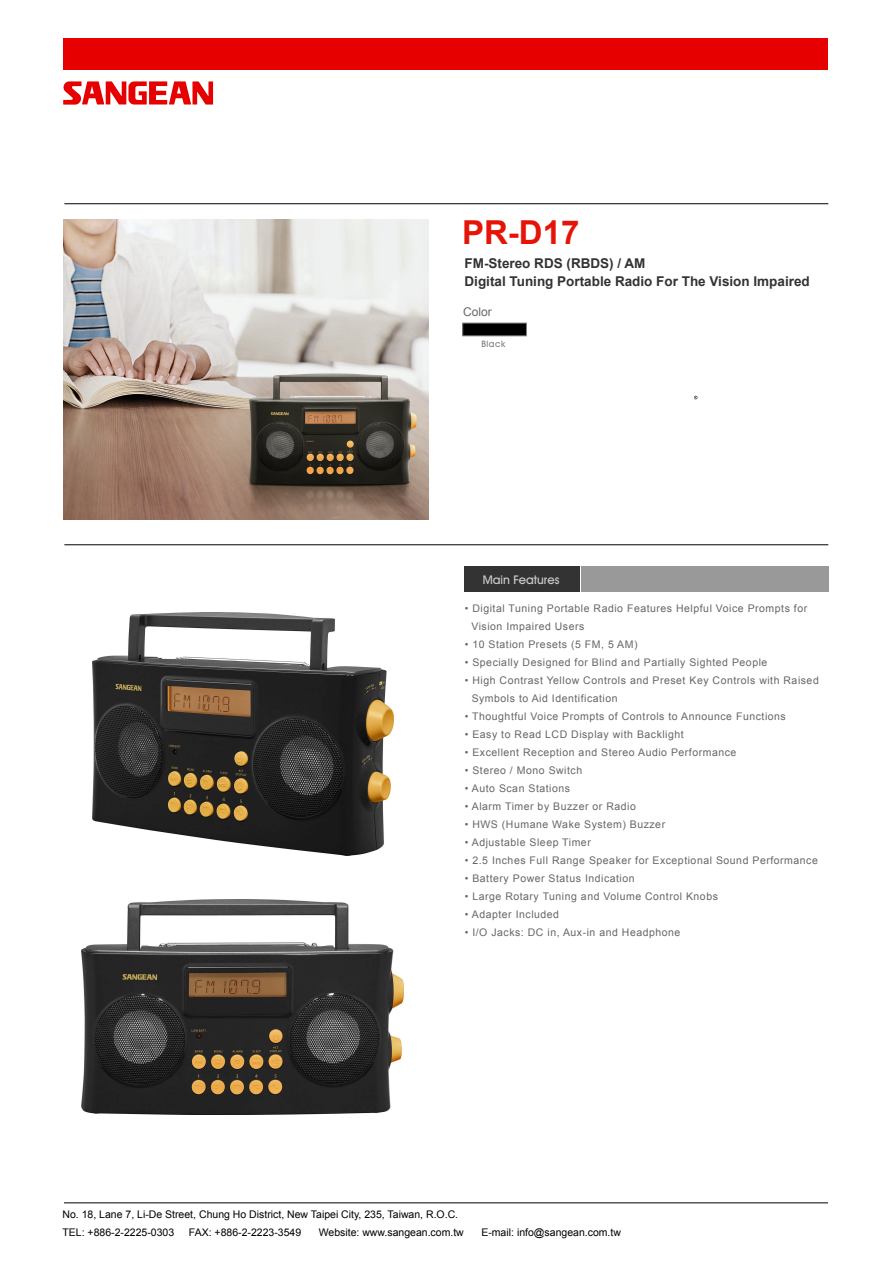
<style>
.page{position:relative;width:893px;height:1263px;background:#fff}
.page>*{position:absolute;margin:0;border:0;box-sizing:border-box;transform-origin:0 0}
.t1{font:700 33px "Arial";color:#e61407}
.t2{font:700 13.5px/18px "Arial";color:#333}
.t3{font:500 12px "Avant Garde IT Cby BT";color:#ccc}
.t4{font:12px "Arial";color:#666}
.t5{font:10.5px/18px "Arial";letter-spacing:.05em;color:#666}
.t6{font:10.5px/18px "Arial";color:#000}
.t7{font:500 9px "Avant Garde IT Cby BT";letter-spacing:.05em;color:#7f7f7f}
</style>
<div class="page">
<img style="left:63px;top:219px;width:366px;height:300px">
<div style="left:64px;top:38px;width:764px;height:32px;background:#e60000"></div>
<hr style="left:64px;top:544px;width:764px;height:1px;background:#000">
<hr style="left:64px;top:1202px;width:764px;height:1px;background:#000">
<svg style="left:63px;top:81px;width:150px;height:24px"></svg>
<div style="left:465px;top:566px;width:115px;height:26px;background:#333"></div>
<div style="left:581px;top:566px;width:247px;height:26px;background:#999"></div>
<hr style="left:64px;top:203px;width:764px;height:1px;background:#000">
<div style="left:462px;top:323px;width:65px;height:13px;background:#000001;border:1px solid #7f7f7f"></div>
<img style="left:92px;top:612px;width:301px;height:243px">
<img style="left:82px;top:900px;width:322px;height:214px">
<h1 class="t1" style="left:462px;top:210px;width:119px">PR-D17</h1>
<p class="t2" style="left:464px;top:254px;width:347px">FM-Stereo RDS (RBDS) / AM<br>Digital Tuning Portable Radio For The Vision Impaired</p>
<p class="t4" style="left:463px;top:304px;width:30px">Color</p>
<p class="t7" style="left:482px;top:339px;width:25px">Black</p>
<p class="t3" style="left:483px;top:572px;width:78px">Main Features</p>
<p class="t5" style="left:471px;top:599px;width:337px;text-indent:-7px">• Digital Tuning Portable Radio Features Helpful Voice Prompts for<br>Vision Impaired Users</p>
<p class="t5" style="left:465px;top:635px;width:174px">• 10 Station Presets (5 FM, 5 AM)</p>
<p class="t5" style="left:465px;top:653px;width:304px">• Specially Designed for Blind and Partially Sighted People</p>
<p class="t5" style="left:472px;top:671px;width:349px;text-indent:-7px">• High Contrast Yellow Controls and Preset Key Controls with Raised<br>Symbols to Aid Identification</p>
<p class="t5" style="left:465px;top:707px;width:323px">• Thoughtful Voice Prompts of Controls to Announce Functions</p>
<p class="t5" style="left:465px;top:725px;width:220px">• Easy to Read LCD Display with Backlight</p>
<p class="t5" style="left:465px;top:743px;width:273px">• Excellent Reception and Stereo Audio Performance</p>
<p class="t5" style="left:465px;top:761px;width:119px">• Stereo / Mono Switch</p>
<p class="t5" style="left:465px;top:779px;width:107px">• Auto Scan Stations</p>
<p class="t5" style="left:465px;top:797px;width:173px">• Alarm Timer by Buzzer or Radio</p>
<p class="t5" style="left:465px;top:815px;width:202px">• HWS (Humane Wake System) Buzzer</p>
<p class="t5" style="left:465px;top:833px;width:128px">• Adjustable Sleep Timer</p>
<p class="t5" style="left:465px;top:851px;width:355px">• 2.5 Inches Full Range Speaker for Exceptional Sound Performance</p>
<p class="t5" style="left:465px;top:869px;width:171px">• Battery Power Status Indication</p>
<p class="t5" style="left:465px;top:887px;width:255px">• Large Rotary Tuning and Volume Control Knobs</p>
<p class="t5" style="left:465px;top:905px;width:96px">• Adapter Included</p>
<p class="t5" style="left:465px;top:923px;width:217px">• I/O Jacks: DC in, Aux-in and Headphone</p>
<p class="t6" style="left:62px;top:1205px;width:397px">No. 18, Lane 7, Li-De Street, Chung Ho District, New Taipei City, 235, Taiwan, R.O.C.<br>TEL: +886-2-2225-0303</p>
<p class="t6" style="left:189px;top:1223px;width:114px">FAX: +886-2-2223-3549</p>
<p class="t6" style="left:319px;top:1223px;width:147px">Website: www.sangean.com.tw</p>
<p class="t6" style="left:481px;top:1223px;width:141px">E-mail: info@sangean.com.tw</p>
</div>
